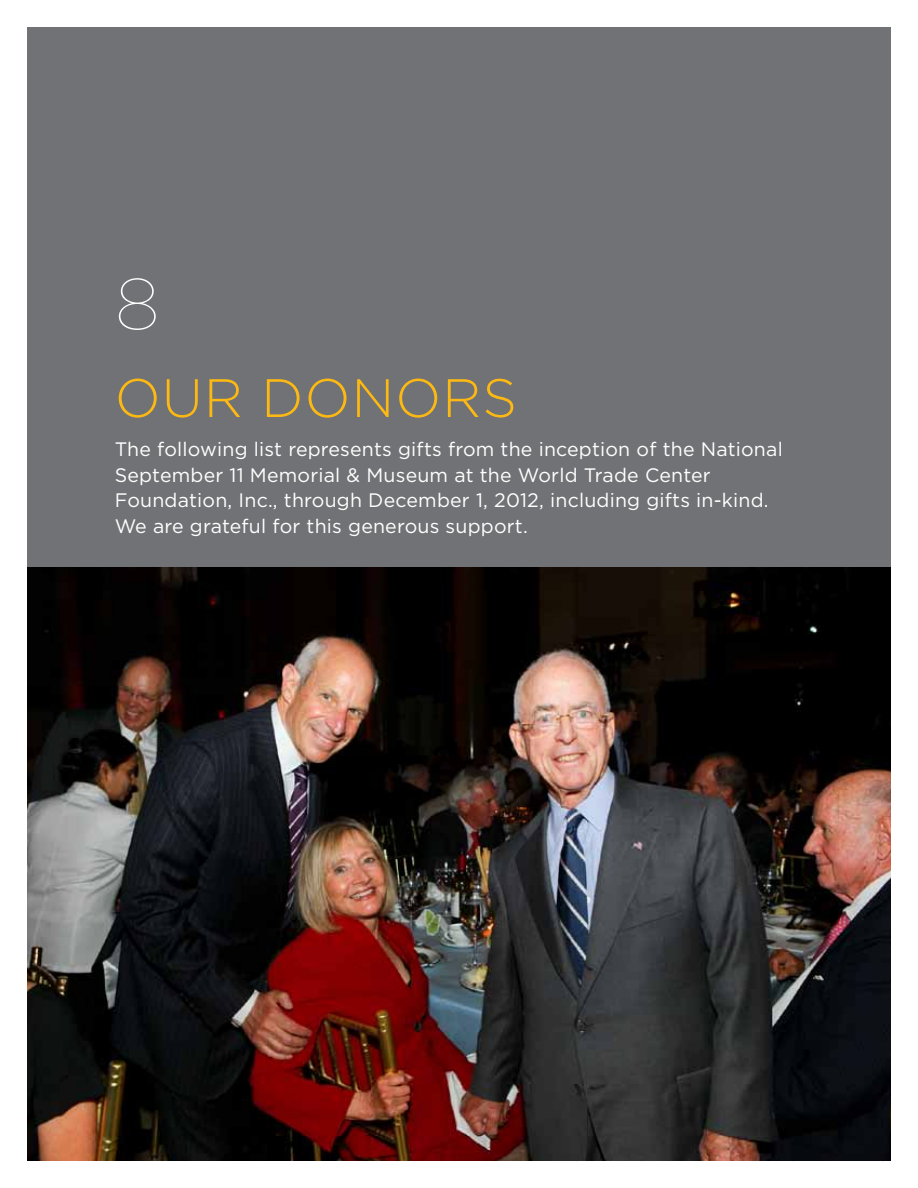
<style>
.page{position:relative;width:918px;height:1188px;background:#fff}
.page>*{position:absolute;margin:0;border:0;box-sizing:border-box;transform-origin:0 0}
.t1{font:100 72px "Gotham";color:#fff}
.t2{font:300 54px "Gotham";letter-spacing:.02em;color:#fdb913}
.t3{font:19.5px/25.5px "Gotham";letter-spacing:.01em;color:#fff}
</style>
<div class="page">
<div style="left:27px;top:27px;width:864px;height:990px;background:#717275"></div>
<img style="left:27px;top:567px;width:864px;height:594px">
<h1 class="t1" style="left:115px;top:265px;width:47px">8</h1>
<h2 class="t2" style="left:115px;top:369px;width:404px">OUR DONORS</h2>
<p class="t3" style="left:115px;top:436px;width:670px">The following list represents gifts from the inception of the National September 11 Memorial &amp; Museum at the World Trade Center Foundation, Inc., through December 1, 2012, including gifts in-kind.<br>We are grateful for this generous support.</p>
</div>
